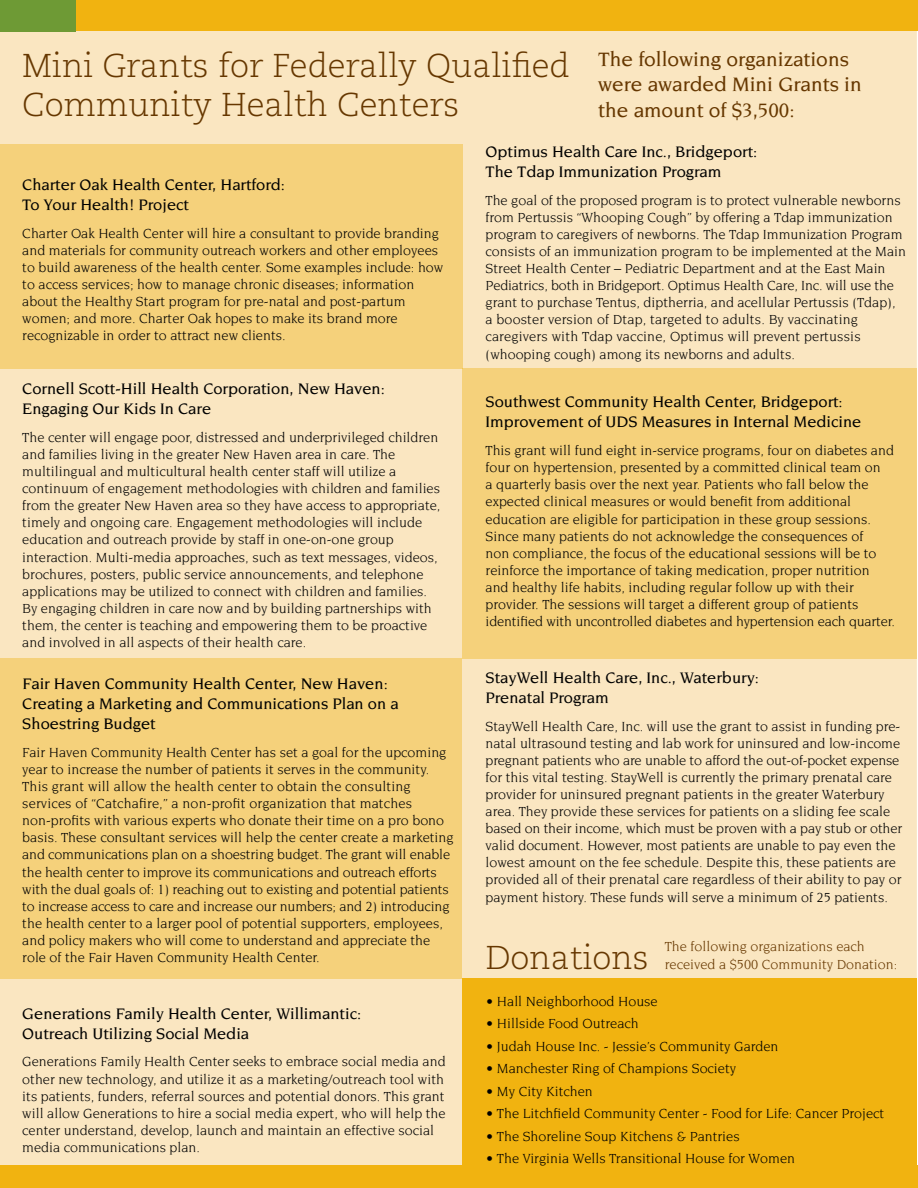
<style>
.page{position:relative;width:918px;height:1188px;background:#fff}
.page>*{position:absolute;margin:0;border:0;box-sizing:border-box;transform-origin:0 0}
.t1{font:300 33px/39.6px "Caecilia";color:#663700}
.t2{font:500 21px/25.2px "Novarese";color:#663700}
.t3{font:500 16.5px/19.8px "Novarese";color:#000}
.t4{font:14.25px/17.1px "Novarese";color:#000}
.t5{font:14.25px/18px "Novarese";color:#663700}
</style>
<div class="page">
<div style="left:0;top:31px;width:917px;height:1134px;background:#fae6c1"></div>
<div style="left:462px;top:979px;width:455px;height:209px;background:#f1b310"></div>
<div style="left:76px;top:0;width:842px;height:31px;background:#f1b310"></div>
<div style="left:0;top:1165px;width:918px;height:23px;background:#f1b310"></div>
<div style="left:0;top:144px;width:462px;height:225px;background:#f5d17b"></div>
<div style="left:462px;top:368px;width:455px;height:290px;background:#f5d17b"></div>
<div style="left:0;top:658px;width:462px;height:321px;background:#f5d17b"></div>
<div style="left:0;top:0;width:76px;height:31px;background:#6e9a35"></div>
<h1 class="t1" style="left:22px;top:46px;width:549px">Mini Grants for Federally Qualified<br>Community Health Centers</h1>
<h2 class="t2" style="left:598px;top:47px;width:265px">The following organizations were awarded Mini Grants in the amount of $3,500:</h2>
<p class="t3" style="left:22px;top:174px;width:264px">Charter Oak Health Center, Hartford:<br>To Your Health! Project</p>
<p class="t4" style="left:22px;top:224px;width:423px">Charter Oak Health Center will hire a consultant to provide branding and materials for community outreach workers and other employees to build awareness of the health center. Some examples include: how to access services; how to manage chronic diseases; information about the Healthy Start program for pre-natal and post-partum women; and more. Charter Oak hopes to make its brand more recognizable in order to attract new clients.</p>
<p class="t3" style="left:22px;top:379px;width:364px">Cornell Scott-Hill Health Corporation, New Haven:<br>Engaging Our Kids In Care</p>
<p class="t4" style="left:22px;top:428px;width:420px">The center will engage poor, distressed and underprivileged children and families living in the greater New Haven area in care. The multilingual and multicultural health center staff will utilize a continuum of engagement methodologies with children and families from the greater New Haven area so they have access to appropriate, timely and ongoing care. Engagement methodologies will include education and outreach provide by staff in one-on-one group interaction. Multi-media approaches, such as text messages, videos, brochures, posters, public service announcements, and telephone applications may be utilized to connect with children and families.<br>By engaging children in care now and by building partnerships with them, the center is teaching and empowering them to be proactive and involved in all aspects of their health care.</p>
<p class="t3" style="left:22px;top:674px;width:378px">Fair Haven Community Health Center, New Haven:<br>Creating a Marketing and Communications Plan on a<br>Shoestring Budget</p>
<p class="t4" style="left:22px;top:743px;width:433px">Fair Haven Community Health Center has set a goal for the upcoming year to increase the number of patients it serves in the community.<br>This grant will allow the health center to obtain the consulting services of “Catchafire,” a non-profit organization that matches non-profits with various experts who donate their time on a pro bono basis. These consultant services will help the center create a marketing and communications plan on a shoestring budget. The grant will enable the health center to improve its communications and outreach efforts with the dual goals of: 1) reaching out to existing and potential patients to increase access to care and increase our numbers; and 2) introducing the health center to a larger pool of potential supporters, employees, and policy makers who will come to understand and appreciate the role of the Fair Haven Community Health Center.</p>
<p class="t3" style="left:22px;top:1003px;width:340px">Generations Family Health Center, Willimantic:<br>Outreach Utilizing Social Media</p>
<p class="t4" style="left:22px;top:1053px;width:425px">Generations Family Health Center seeks to embrace social media and other new technology, and utilize it as a marketing/outreach tool with its patients, funders, referral sources and potential donors. This grant will allow Generations to hire a social media expert, who will help the center understand, develop, launch and maintain an effective social media communications plan.</p>
<p class="t3" style="left:486px;top:142px;width:273px">Optimus Health Care Inc., Bridgeport:<br>The Tdap Immunization Program</p>
<p class="t4" style="left:486px;top:191px;width:422px">The goal of the proposed program is to protect vulnerable newborns from Pertussis “Whooping Cough” by offering a Tdap immunization program to caregivers of newborns. The Tdap Immunization Program consists of an immunization program to be implemented at the Main Street Health Center – Pediatric Department and at the East Main Pediatrics, both in Bridgeport. Optimus Health Care, Inc. will use the grant to purchase Tentus, diptherria, and acellular Pertussis (Tdap), a booster version of Dtap, targeted to adults. By vaccinating caregivers with Tdap vaccine, Optimus will prevent pertussis (whooping cough) among its newborns and adults.</p>
<p class="t3" style="left:486px;top:392px;width:377px">Southwest Community Health Center, Bridgeport:<br>Improvement of UDS Measures in Internal Medicine</p>
<p class="t4" style="left:486px;top:442px;width:411px">This grant will fund eight in-service programs, four on diabetes and four on hypertension, presented by a committed clinical team on<br>a quarterly basis over the next year. Patients who fall below the expected clinical measures or would benefit from additional education are eligible for participation in these group sessions.<br>Since many patients do not acknowledge the consequences of<br>non compliance, the focus of the educational sessions will be to reinforce the importance of taking medication, proper nutrition and healthy life habits, including regular follow up with their provider. The sessions will target a different group of patients identified with uncontrolled diabetes and hypertension each quarter.</p>
<p class="t3" style="left:486px;top:667px;width:275px">StayWell Health Care, Inc., Waterbury:<br>Prenatal Program</p>
<p class="t4" style="left:486px;top:717px;width:418px">StayWell Health Care, Inc. will use the grant to assist in funding pre&shy;natal ultrasound testing and lab work for uninsured and low-income pregnant patients who are unable to afford the out-of-pocket expense for this vital testing. StayWell is currently the primary prenatal care provider for uninsured pregnant patients in the greater Waterbury area. They provide these services for patients on a sliding fee scale based on their income, which must be proven with a pay stub or other valid document. However, most patients are unable to pay even the lowest amount on the fee schedule. Despite this, these patients are provided all of their prenatal care regardless of their ability to pay or payment history. These funds will serve a minimum of 25 patients.</p>
<h1 class="t1" style="left:486px;top:938px;width:165px">Donations</h1>
<p class="t5" style="left:665px;top:937px;width:234px">The following organizations each received a $500 Community Donation:</p>
<p class="t4" style="left:486px;top:992px;width:173px">• Hall Neighborhood House</p>
<p class="t4" style="left:486px;top:1015px;width:154px">• Hillside Food Outreach</p>
<p class="t4" style="left:486px;top:1037px;width:294px">• Judah House Inc. - Jessie’s Community Garden</p>
<p class="t4" style="left:486px;top:1060px;width:251px">• Manchester Ring of Champions Society</p>
<p class="t4" style="left:486px;top:1082px;width:108px">• My City Kitchen</p>
<p class="t4" style="left:486px;top:1105px;width:400px">• The Litchfield Community Center - Food for Life: Cancer Project</p>
<p class="t4" style="left:486px;top:1127px;width:255px">• The Shoreline Soup Kitchens &amp; Pantries</p>
<p class="t4" style="left:486px;top:1150px;width:310px">• The Virginia Wells Transitional House for Women</p>
</div>
